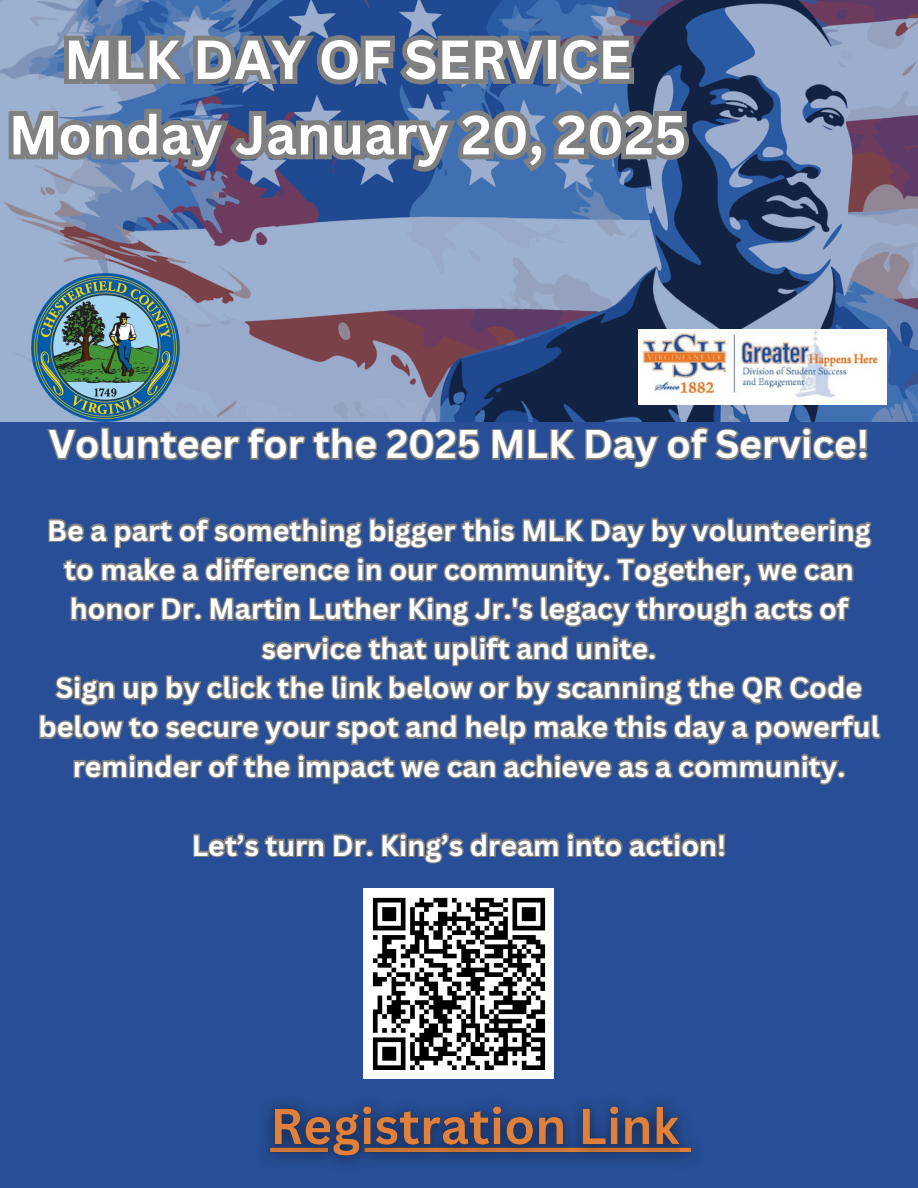
<style>
.page{position:relative;width:918px;height:1188px;background:#274e96}
.page>*{position:absolute;margin:0;border:0;box-sizing:border-box;transform-origin:0 0}
.t1{font:700 53.85px/75.3px "Canva Sans";color:#fff;text-align:center}
.t2{font:700 39px "Canva Sans";color:#fff}
.t3{font:700 28.5px/39.3px "Canva Sans";color:#fff;text-align:center}
</style>
<div class="page">
<img style="left:0;top:0;width:918px;height:422px">
<img style="left:639px;top:329px;width:247px;height:76px">
<img style="left:31px;top:273px;width:149px;height:149px">
<div style="left:364px;top:889px;width:190px;height:190px;background:#fff"></div>
<svg style="left:372px;top:897px;width:174px;height:173px"></svg>
<svg style="left:47px;top:427px;width:821px;height:42px"></svg>
<svg style="left:39px;top:517px;width:842px;height:268px"></svg>
<svg style="left:193px;top:832px;width:533px;height:32px"></svg>
<svg style="left:59px;top:28px;width:580px;height:64px"></svg>
<svg style="left:4px;top:103px;width:693px;height:76px;background:#6a7993"></svg>
<img style="left:267px;top:1103px;width:425px;height:61px">
<h2 class="t1" style="left:9px;top:20px;width:680px">MLK DAY OF SERVICE<br>Monday January 20, 2025</h2>
<p class="t2" style="left:49px;top:417px;width:822px">Volunteer for the 2025 MLK Day of Service!</p>
<h1 class="t3" style="left:47px;top:510px;width:825px">Be a part of something bigger this MLK Day by volunteering to make a difference in our community. Together, we can honor Dr. Martin Luther King Jr.'s legacy through acts of service that uplift and unite.</h1>
<p class="t3" style="left:38px;top:667px;width:843px">Sign up by click the link below or by scanning the QR Code below to secure your spot and help make this day a powerful reminder of the impact we can achieve as a community.</p>
<p class="t3" style="left:192px;top:825px;width:536px">Let’s turn Dr. King’s dream into action!</p>
</div>
